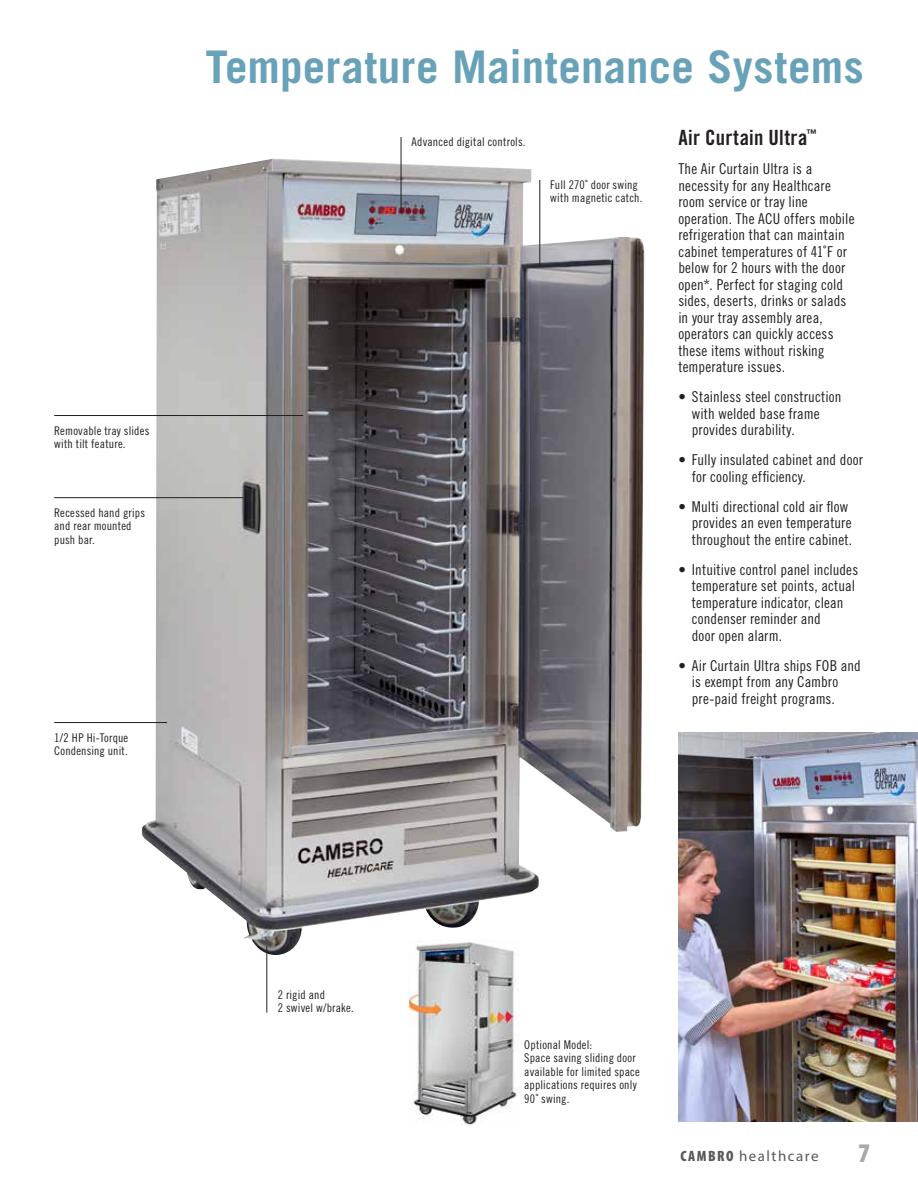
<style>
.page{position:relative;width:918px;height:1188px;background:#fff}
.page>*{position:absolute;margin:0;border:0;box-sizing:border-box;transform-origin:0 0}
.t1{font:700 45px "Trade Gothic LT Std";letter-spacing:.005em;color:#68a2b9}
.t2{font:900 condensed 27px "Myriad Pro";color:#a7a9ac}
.t3{font:21px "Trade Gothic LT Std Bd Cn 20";letter-spacing:.015em;color:#231f20}
.t4{font:15px/16.5px "Trade Gothic LT Std Cn 18";letter-spacing:.01em;color:#231f20}
.t5{font:15px "Myriad Pro";letter-spacing:.1em;color:#58595b}
.t6{font:12px/13.5px "Trade Gothic LT Std Cn 18";letter-spacing:.015em;color:#231f20}
.s1{font-weight:900;font-stretch:condensed}
</style>
<div class="page">
<img style="left:142px;top:158px;width:502px;height:797px">
<img style="left:409px;top:939px;width:111px;height:187px">
<hr style="left:401px;top:137px;width:1px;height:72px;background:#231f20">
<hr style="left:267px;top:946px;width:1px;height:67px;background:#231f20">
<hr style="left:540px;top:180px;width:1px;height:86px;background:#231f20">
<hr style="left:54px;top:497px;width:189px;height:1px;background:#231f20">
<hr style="left:54px;top:415px;width:249px;height:1px;background:#231f20">
<hr style="left:54px;top:722px;width:113px;height:1px;background:#231f20">
<img style="left:678px;top:733px;width:240px;height:388px">
<p class="t6" style="left:54px;top:424px;width:97px">Removable tray slides with tilt feature.</p>
<p class="t6" style="left:54px;top:506px;width:92px">Recessed hand grips and rear mounted push bar.</p>
<p class="t6" style="left:54px;top:731px;width:76px">1/2 HP Hi-Torque<br>Condensing unit.</p>
<h1 class="t1" style="left:205px;top:40px;width:660px">Temperature Maintenance Systems</h1>
<h3 class="t3" style="left:678px;top:125px;width:140px">Air Curtain Ultra<sup>™</sup></h3>
<p class="t4" style="left:678px;top:161px;width:178px">The Air Curtain Ultra is a necessity for any Healthcare room service or tray line operation. The ACU offers mobile refrigeration that can maintain cabinet temperatures of 41˚F or below for 2 hours with the door open*. Perfect for staging cold sides, deserts, drinks or salads in your tray assembly area, operators can quickly access these items without risking temperature issues.</p>
<p class="t4" style="left:692px;top:389px;width:151px;text-indent:-14px">• Stainless steel construction with welded base frame provides durability.</p>
<p class="t4" style="left:692px;top:452px;width:173px;text-indent:-14px">• Fully insulated cabinet and door for cooling efficiency.</p>
<p class="t4" style="left:692px;top:498px;width:162px;text-indent:-14px">• Multi directional cold air flow provides an even temperature throughout the entire cabinet.</p>
<p class="t4" style="left:692px;top:561px;width:168px;text-indent:-14px">• Intuitive control panel includes temperature set points, actual temperature indicator, clean condenser reminder and<br>door open alarm.</p>
<p class="t4" style="left:692px;top:657px;width:170px;text-indent:-14px">• Air Curtain Ultra ships FOB and is exempt from any Cambro pre-paid freight programs.</p>
<p class="t6" style="left:412px;top:135px;width:116px">Advanced digital controls.</p>
<p class="t6" style="left:550px;top:178px;width:94px">Full 270˚ door swing with magnetic catch.</p>
<p class="t6" style="left:278px;top:987px;width:78px">2 rigid and<br>2 swivel w/brake.</p>
<p class="t6" style="left:524px;top:1038px;width:117px">Optional Model:<br>Space saving sliding door available for limited space applications requires only<br>90˚ swing.</p>
<p class="t5" style="left:680px;top:1147px;width:140px"><span class="s1">CAMBRO</span> healthcare</p>
<h2 class="t2" style="left:858px;top:1135px;width:13px">7</h2>
</div>
